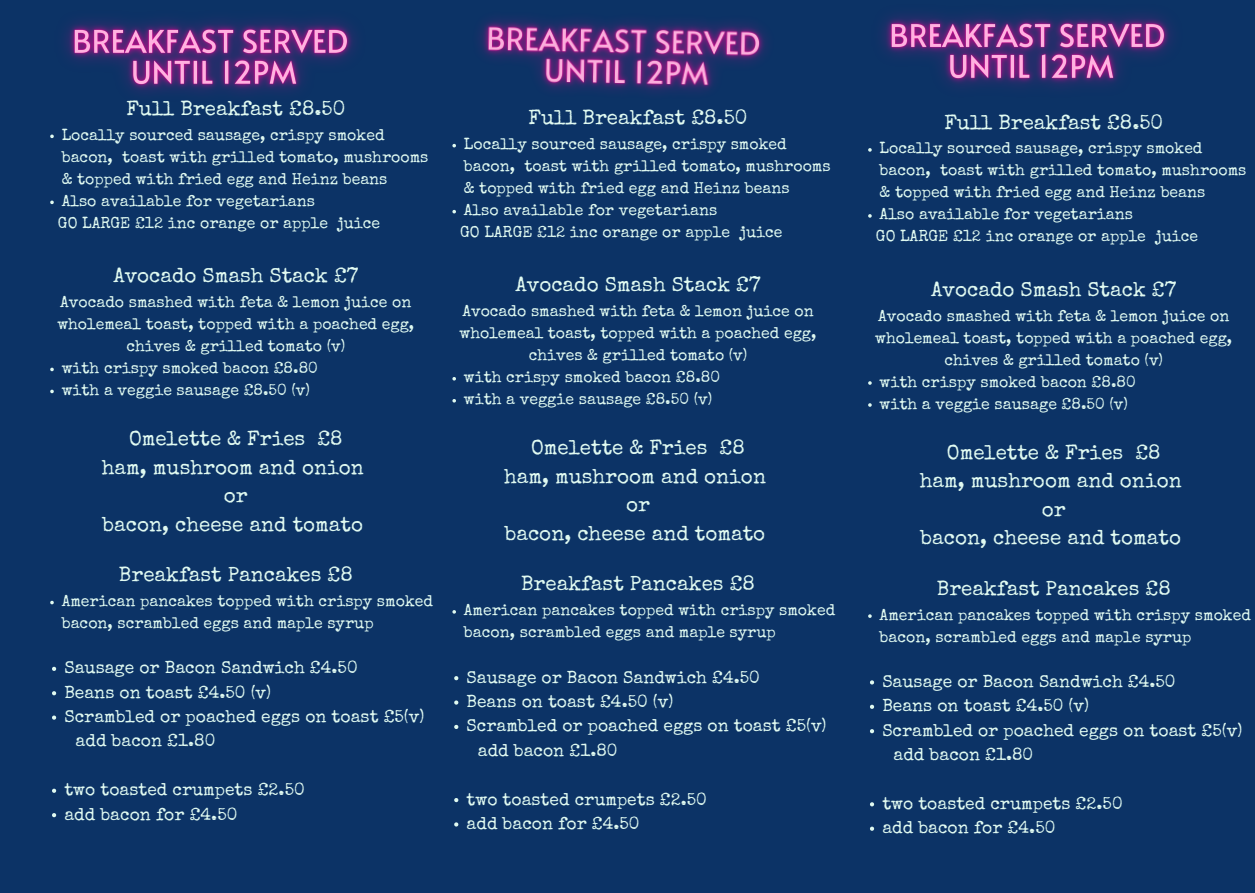
<style>
.page{position:relative;width:1255px;height:893px;background:#fff}
.page>*{position:absolute;margin:0;border:0;box-sizing:border-box;transform-origin:0 0}
.t1{font:20.62px "Special Elite";color:#e0faf1}
.t2{font:17.4px "Special Elite";color:#e0faf1}
.t3{font:15.83px/22px "Special Elite";color:#e0faf1}
</style>
<div class="page">
<div style="left:0;top:0;width:1254px;height:892px;background:#0c3366"></div>
<img style="left:65px;top:20px;width:290px;height:73px">
<img style="left:882px;top:14px;width:290px;height:73px">
<img style="left:479px;top:19px;width:287px;height:73px">
<svg style="left:50px;top:135px;width:4px;height:3px"></svg>
<svg style="left:50px;top:200px;width:4px;height:4px"></svg>
<svg style="left:50px;top:368px;width:4px;height:3px"></svg>
<svg style="left:50px;top:390px;width:4px;height:3px"></svg>
<svg style="left:50px;top:601px;width:4px;height:3px"></svg>
<svg style="left:52px;top:667px;width:4px;height:4px"></svg>
<svg style="left:52px;top:691px;width:4px;height:4px"></svg>
<svg style="left:52px;top:715px;width:4px;height:4px"></svg>
<svg style="left:52px;top:788px;width:4px;height:5px"></svg>
<svg style="left:52px;top:813px;width:4px;height:4px"></svg>
<svg style="left:452px;top:144px;width:4px;height:3px"></svg>
<svg style="left:452px;top:210px;width:4px;height:3px"></svg>
<svg style="left:452px;top:377px;width:4px;height:3px"></svg>
<svg style="left:452px;top:399px;width:4px;height:3px"></svg>
<svg style="left:452px;top:610px;width:4px;height:3px"></svg>
<svg style="left:454px;top:676px;width:4px;height:4px"></svg>
<svg style="left:454px;top:700px;width:4px;height:4px"></svg>
<svg style="left:454px;top:725px;width:4px;height:4px"></svg>
<svg style="left:454px;top:798px;width:4px;height:4px"></svg>
<svg style="left:454px;top:822px;width:4px;height:4px"></svg>
<svg style="left:868px;top:148px;width:3px;height:4px"></svg>
<svg style="left:868px;top:214px;width:3px;height:4px"></svg>
<svg style="left:868px;top:381px;width:3px;height:4px"></svg>
<svg style="left:868px;top:403px;width:3px;height:4px"></svg>
<svg style="left:868px;top:614px;width:3px;height:4px"></svg>
<svg style="left:870px;top:680px;width:3px;height:4px"></svg>
<svg style="left:870px;top:704px;width:3px;height:5px"></svg>
<svg style="left:870px;top:729px;width:3px;height:4px"></svg>
<svg style="left:870px;top:802px;width:3px;height:4px"></svg>
<svg style="left:870px;top:826px;width:3px;height:5px"></svg>
<p class="t1" style="left:126px;top:100px;width:220px">Full Breakfast £8.50</p>
<p class="t3" style="left:62px;top:126px;width:368px">Locally sourced sausage, crispy smoked bacon, toast with grilled tomato, mushrooms &amp; topped with fried egg and Heinz beans</p>
<p class="t3" style="left:62px;top:192px;width:255px">Also available for vegetarians</p>
<p class="t3" style="left:58px;top:214px;width:324px">GO LARGE £12 inc orange or apple juice</p>
<p class="t1" style="left:113px;top:267px;width:246px">Avocado Smash Stack £7</p>
<p class="t3" style="left:57px;top:293px;width:358px;text-align:center">Avocado smashed with feta &amp; lemon juice on wholemeal toast, topped with a poached egg, chives &amp; grilled tomato (v)</p>
<p class="t3" style="left:62px;top:359px;width:257px">with crispy smoked bacon £8.80</p>
<p class="t3" style="left:62px;top:381px;width:250px">with a veggie sausage £8.50 (v)</p>
<p class="t1" style="left:129px;top:430px;width:215px">Omelette &amp; Fries £8</p>
<p class="t1" style="left:102px;top:459px;width:263px">ham, mushroom and onion</p>
<p class="t1" style="left:224px;top:487px;width:25px">or</p>
<p class="t1" style="left:102px;top:516px;width:262px">bacon, cheese and tomato</p>
<p class="t1" style="left:119px;top:566px;width:235px">Breakfast Pancakes £8</p>
<p class="t3" style="left:62px;top:592px;width:373px">American pancakes topped with crispy smoked bacon, scrambled eggs and maple syrup</p>
<p class="t2" style="left:64px;top:661px;width:295px">Sausage or Bacon Sandwich £4.50</p>
<p class="t2" style="left:64px;top:685px;width:208px">Beans on toast £4.50 (v)</p>
<p class="t2" style="left:64px;top:710px;width:361px">Scrambled or poached eggs on toast £5(v)</p>
<p class="t2" style="left:76px;top:734px;width:141px">add bacon £1.80</p>
<p class="t2" style="left:64px;top:783px;width:242px">two toasted crumpets £2.50</p>
<p class="t2" style="left:64px;top:807px;width:174px">add bacon for £4.50</p>
<p class="t1" style="left:528px;top:110px;width:220px">Full Breakfast £8.50</p>
<p class="t3" style="left:464px;top:135px;width:368px">Locally sourced sausage, crispy smoked bacon, toast with grilled tomato, mushrooms &amp; topped with fried egg and Heinz beans</p>
<p class="t3" style="left:464px;top:201px;width:255px">Also available for vegetarians</p>
<p class="t3" style="left:460px;top:223px;width:324px">GO LARGE £12 inc orange or apple juice</p>
<p class="t1" style="left:515px;top:277px;width:246px">Avocado Smash Stack £7</p>
<p class="t3" style="left:459px;top:302px;width:358px;text-align:center">Avocado smashed with feta &amp; lemon juice on wholemeal toast, topped with a poached egg, chives &amp; grilled tomato (v)</p>
<p class="t3" style="left:464px;top:368px;width:257px">with crispy smoked bacon £8.80</p>
<p class="t3" style="left:464px;top:390px;width:250px">with a veggie sausage £8.50 (v)</p>
<p class="t1" style="left:531px;top:440px;width:215px">Omelette &amp; Fries £8</p>
<p class="t1" style="left:504px;top:468px;width:263px">ham, mushroom and onion</p>
<p class="t1" style="left:626px;top:497px;width:25px">or</p>
<p class="t1" style="left:504px;top:525px;width:262px">bacon, cheese and tomato</p>
<p class="t1" style="left:521px;top:576px;width:235px">Breakfast Pancakes £8</p>
<p class="t3" style="left:464px;top:601px;width:373px">American pancakes topped with crispy smoked bacon, scrambled eggs and maple syrup</p>
<p class="t2" style="left:466px;top:670px;width:295px">Sausage or Bacon Sandwich £4.50</p>
<p class="t2" style="left:466px;top:695px;width:208px">Beans on toast £4.50 (v)</p>
<p class="t2" style="left:466px;top:719px;width:361px">Scrambled or poached eggs on toast £5(v)</p>
<p class="t2" style="left:477px;top:743px;width:141px">add bacon £1.80</p>
<p class="t2" style="left:466px;top:792px;width:242px">two toasted crumpets £2.50</p>
<p class="t2" style="left:466px;top:816px;width:174px">add bacon for £4.50</p>
<p class="t1" style="left:944px;top:114px;width:220px">Full Breakfast £8.50</p>
<p class="t3" style="left:879px;top:139px;width:368px">Locally sourced sausage, crispy smoked bacon, toast with grilled tomato, mushrooms &amp; topped with fried egg and Heinz beans</p>
<p class="t3" style="left:879px;top:205px;width:255px">Also available for vegetarians</p>
<p class="t3" style="left:875px;top:227px;width:324px">GO LARGE £12 inc orange or apple juice</p>
<p class="t1" style="left:931px;top:281px;width:246px">Avocado Smash Stack £7</p>
<p class="t3" style="left:875px;top:306px;width:358px;text-align:center">Avocado smashed with feta &amp; lemon juice on wholemeal toast, topped with a poached egg, chives &amp; grilled tomato (v)</p>
<p class="t3" style="left:879px;top:372px;width:257px">with crispy smoked bacon £8.80</p>
<p class="t3" style="left:879px;top:394px;width:250px">with a veggie sausage £8.50 (v)</p>
<p class="t1" style="left:946px;top:444px;width:215px">Omelette &amp; Fries £8</p>
<p class="t1" style="left:919px;top:472px;width:263px">ham, mushroom and onion</p>
<p class="t1" style="left:1041px;top:501px;width:25px">or</p>
<p class="t1" style="left:920px;top:529px;width:262px">bacon, cheese and tomato</p>
<p class="t1" style="left:936px;top:580px;width:235px">Breakfast Pancakes £8</p>
<p class="t3" style="left:879px;top:605px;width:373px">American pancakes topped with crispy smoked bacon, scrambled eggs and maple syrup</p>
<p class="t2" style="left:882px;top:674px;width:295px">Sausage or Bacon Sandwich £4.50</p>
<p class="t2" style="left:882px;top:699px;width:208px">Beans on toast £4.50 (v)</p>
<p class="t2" style="left:882px;top:723px;width:361px">Scrambled or poached eggs on toast £5(v)</p>
<p class="t2" style="left:893px;top:748px;width:141px">add bacon £1.80</p>
<p class="t2" style="left:882px;top:796px;width:242px">two toasted crumpets £2.50</p>
<p class="t2" style="left:882px;top:821px;width:174px">add bacon for £4.50</p>
</div>
